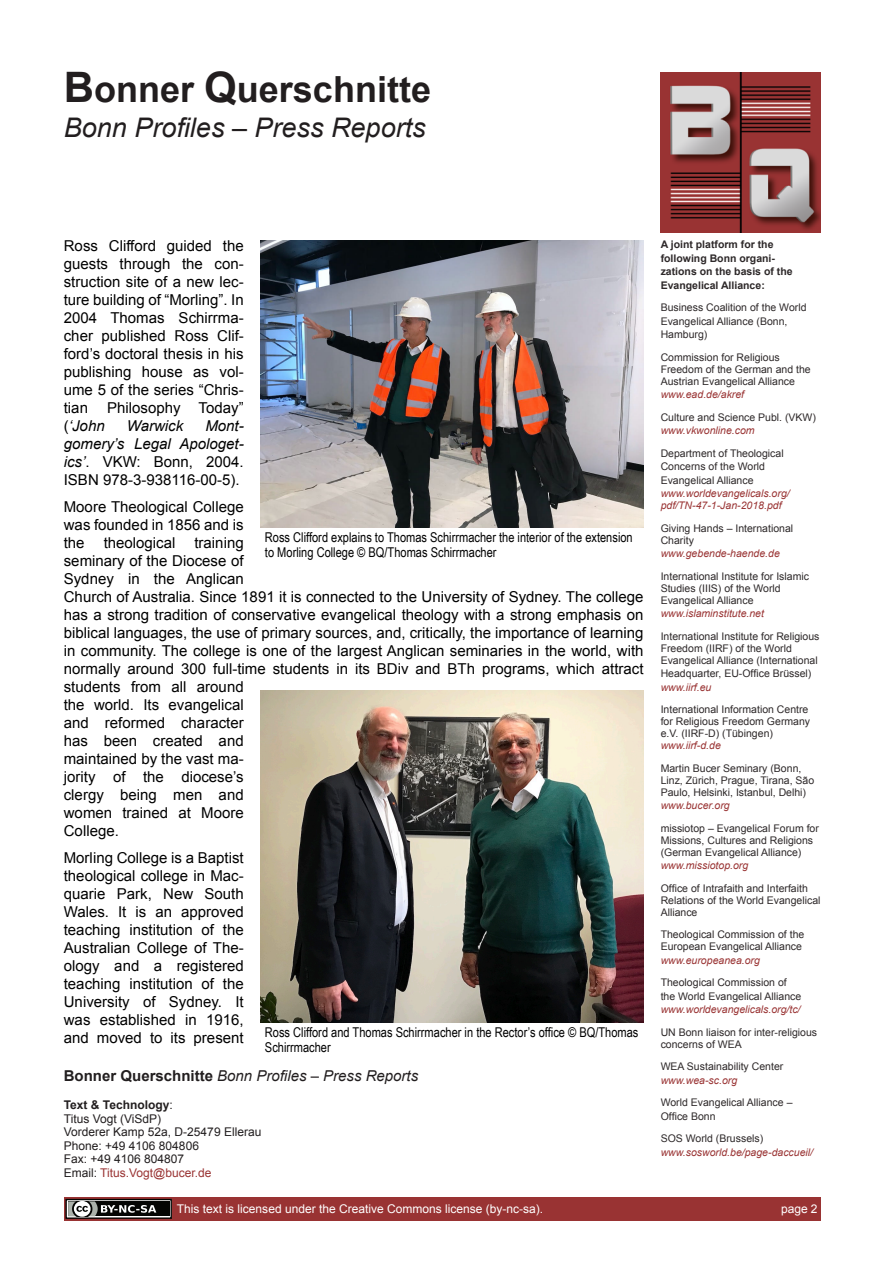
<style>
.page{position:relative;width:893px;height:1263px;background:#fff}
.page>*{position:absolute;margin:0;border:0;box-sizing:border-box;transform-origin:0 0}
.t1{font:700 36px "Arial";color:#221e1f}
.t2{font:italic 27px "Arial";color:#221e1f}
.t3{font:15px/18px "Arial";color:#000;text-align:justify}
.t4{font:italic 15px "Arial";color:#221e1f}
.t5{font:italic 15px "Arial";color:#000}
.t6{font:13.5px/15px "Arial Narrow";color:#000}
.t7{font:12px/13.5px "Arial";color:#221e1f}
.t8{font:12px "Arial";color:#fff}
.t9{font:10.5px/12px "Arial";color:#2d2829}
.t10{font:italic 10.5px/12px "Arial";color:#933}
.t11{font:700 10.5px/13.5px "Arial";color:#2d2829}
.s1{font-size:42px}
.s2{font-style:normal}
.s3{font-style:italic}
.s4{font-weight:700;font-style:normal}
.s5{font-weight:700}
.s6{color:#933}
</style>
<div class="page">
<img style="left:660px;top:72px;width:160px;height:160px">
<div style="left:64px;top:1197px;width:756px;height:23px;background:#933"></div>
<svg style="left:67px;top:1201px;width:103px;height:16px"></svg>
<div style="left:65px;top:1199px;width:107px;height:20px;border:1px solid #040503"></div>
<div style="left:68px;top:1201px;width:101px;height:15px;background:#040503"></div>
<svg style="left:68px;top:1201px;width:88px;height:15px"></svg>
<img style="left:261px;top:241px;width:382px;height:287px">
<img style="left:261px;top:691px;width:382px;height:332px">
<h1 class="t1" style="left:64px;top:76px;width:369px"><span class="s1">B</span>onner <span class="s1">Q</span>uerschnitte</h1>
<h2 class="t2" style="left:64px;top:117px;width:363px">Bonn Profiles – Press Reports</h2>
<p class="t3" style="left:64px;top:238px;width:181px">Ross Clifford guided the guests through the con&shy;struction site of a new lec&shy;ture building of “Morling”. In 2004 Thomas Schirrma&shy;cher published Ross Clif&shy;ford’s doctoral thesis in his publishing house as vol&shy;ume 5 of the series “Chris&shy;tian</p>
<p class="t11" style="left:660px;top:239px;width:133px">A joint platform for the following Bonn organi&shy;zations on the basis of the<br>Evangelical Alliance:</p>
<p class="t9" style="left:660px;top:302px;width:147px;line-height:13.5px">Business Coalition of the World<br>Evangelical Alliance (Bonn,<br>Hamburg)</p>
<p class="t9" style="left:660px;top:352px;width:152px">Commission for Religious<br>Freedom of the German and the<br>Austrian Evangelical Alliance</p>
<p class="t10" style="left:660px;top:389px;width:85px">www.ead.de/akref</p>
<p class="t9" style="left:660px;top:412px;width:157px">Culture and Science Publ. (VKW)</p>
<p class="t10" style="left:660px;top:425px;width:95px">www.vkwonline.com</p>
<p class="t9" style="left:660px;top:447px;width:124px;line-height:13.5px">Department of Theological<br>Concerns of the World<br>Evangelical Alliance</p>
<p class="t10" style="left:660px;top:488px;width:130px">www.worldevangelicals.org/ pdf/TN-47-1-Jan-2018.pdf</p>
<p class="t9" style="left:660px;top:523px;width:134px">Giving Hands – International<br>Charity</p>
<p class="t10" style="left:660px;top:548px;width:121px">www.gebende-haende.de</p>
<p class="t9" style="left:660px;top:571px;width:150px">International Institute for Islamic<br>Studies (IIIS) of the World<br>Evangelical Alliance</p>
<p class="t10" style="left:660px;top:608px;width:105px">www.islaminstitute.net</p>
<p class="t9" style="left:660px;top:631px;width:160px">International Institute for Religious<br>Freedom (IIRF) of the World<br>Evangelical Alliance (International</p>
<p class="t9" style="left:660px;top:668px;width:152px">Headquarter, EU-Office Brüssel)</p>
<p class="t10" style="left:660px;top:682px;width:52px">www.iirf.eu</p>
<p class="t9" style="left:660px;top:704px;width:151px">International Information Centre for Religious Freedom Germany e.V. (IIRF-D) (Tübingen)</p>
<p class="t10" style="left:660px;top:740px;width:62px">www.iirf-d.de</p>
<p class="t9" style="left:660px;top:763px;width:155px">Martin Bucer Seminary (Bonn,<br>Linz, Zürich, Prague, Tirana, São<br>Paulo, Helsinki, Istanbul, Delhi)</p>
<p class="t10" style="left:660px;top:800px;width:71px">www.bucer.org</p>
<p class="t9" style="left:660px;top:823px;width:160px">missiotop – Evangelical Forum for<br>Missions, Cultures and Religions (German Evangelical Alliance)</p>
<p class="t10" style="left:660px;top:860px;width:89px">www.missiotop.org</p>
<p class="t9" style="left:660px;top:883px;width:161px">Office of Intrafaith and Interfaith<br>Relations of the World Evangelical<br>Alliance</p>
<p class="t9" style="left:660px;top:929px;width:145px">Theological Commission of the<br>European Evangelical Alliance</p>
<p class="t10" style="left:660px;top:955px;width:101px">www.europeanea.org</p>
<p class="t9" style="left:660px;top:977px;width:142px;line-height:13.5px">Theological Commission of the World Evangelical Alliance</p>
<p class="t10" style="left:660px;top:1004px;width:141px">www.worldevangelicals.org/tc/</p>
<p class="t9" style="left:660px;top:1027px;width:158px">UN Bonn liaison for inter-religious concerns of WEA</p>
<p class="t9" style="left:660px;top:1061px;width:124px">WEA Sustainability Center</p>
<p class="t10" style="left:660px;top:1075px;width:78px">www.wea-sc.org</p>
<p class="t9" style="left:660px;top:1097px;width:133px;line-height:13.5px">World Evangelical Alliance –<br>Office Bonn</p>
<p class="t9" style="left:660px;top:1133px;width:104px">SOS World (Brussels)</p>
<p class="t10" style="left:660px;top:1147px;width:154px">www.sosworld.be/page-daccueil/</p>
<p class="t3" style="left:107px;top:400px;width:138px">Philosophy Today”</p>
<p class="t5" style="left:64px;top:420px;width:42px"><span class="s2">(</span>‘John</p>
<p class="t5" style="left:127px;top:420px;width:58px">Warwick</p>
<p class="t3" style="left:64px;top:418px;width:181px;text-indent:141px"><span class="s3">Mont&shy;gomery’s Legal Apologet&shy;ics’</span>. VKW: Bonn, 2004.<br>ISBN 978-3-938116-00-5).</p>
<p class="t3" style="left:64px;top:499px;width:181px">Moore Theological College was founded in 1856 and is the</p>
<p class="t6" style="left:265px;top:531px;width:369px">Ross Clifford explains to Thomas Schirrmacher the interior of the extension to Morling College © BQ/Thomas Schirrmacher</p>
<p class="t3" style="left:64px;top:535px;width:581px;text-align:left;text-indent:131px">training<br>seminary of the Diocese of<br>Sydney in the Anglican<br>Church of Australia. Since 1891 it is connected to the University of Sydney. The college has a strong tradition of conservative evangelical theology with a strong emphasis on biblical languages, the use of primary sources, and, critically, the importance of learning in community. The college is one of the largest Anglican seminaries in the world, with normally around 300 full-time students in its BDiv and BTh programs, which attract students from all around<br>the world. Its evangelical<br>and reformed character<br>has been created and<br>maintained by the vast ma-<br>jority of the diocese’s<br>clergy being men and<br>women trained at Moore<br>College.</p>
<p class="t3" style="left:64px;top:850px;width:181px">Morling College is a Baptist theological college in Mac&shy;quarie Park, New South Wales. It is an approved teaching institution of the Australian College of The&shy;ology and a registered teaching institution of the University of Sydney. It was established in 1916, and moved to its present</p>
<p class="t3" style="left:104px;top:535px;width:73px">theological</p>
<p class="t6" style="left:265px;top:1026px;width:375px">Ross Clifford and Thomas Schirrmacher in the Rector’s office © BQ/Thomas<br>Schirrmacher</p>
<p class="t4" style="left:64px;top:1070px;width:356px"><span class="s4">Bonner Querschnitte</span> Bonn Profiles – Press Reports</p>
<p class="t7" style="left:64px;top:1099px;width:199px"><span class="s5">Text &amp; Technology</span>:<br>Titus Vogt (ViSdP)<br>Vorderer Kamp 52a, D-25479 Ellerau<br>Phone: +49 4106 804806<br>Fax: +49 4106 804807<br>Email: <span class="s6">Titus.Vogt@bucer.de</span></p>
<p class="t8" style="left:177px;top:1204px;width:368px">This text is licensed under the Creative Commons license (by-nc-sa).</p>
<p class="t8" style="left:781px;top:1204px;width:38px">page 2</p>
</div>
